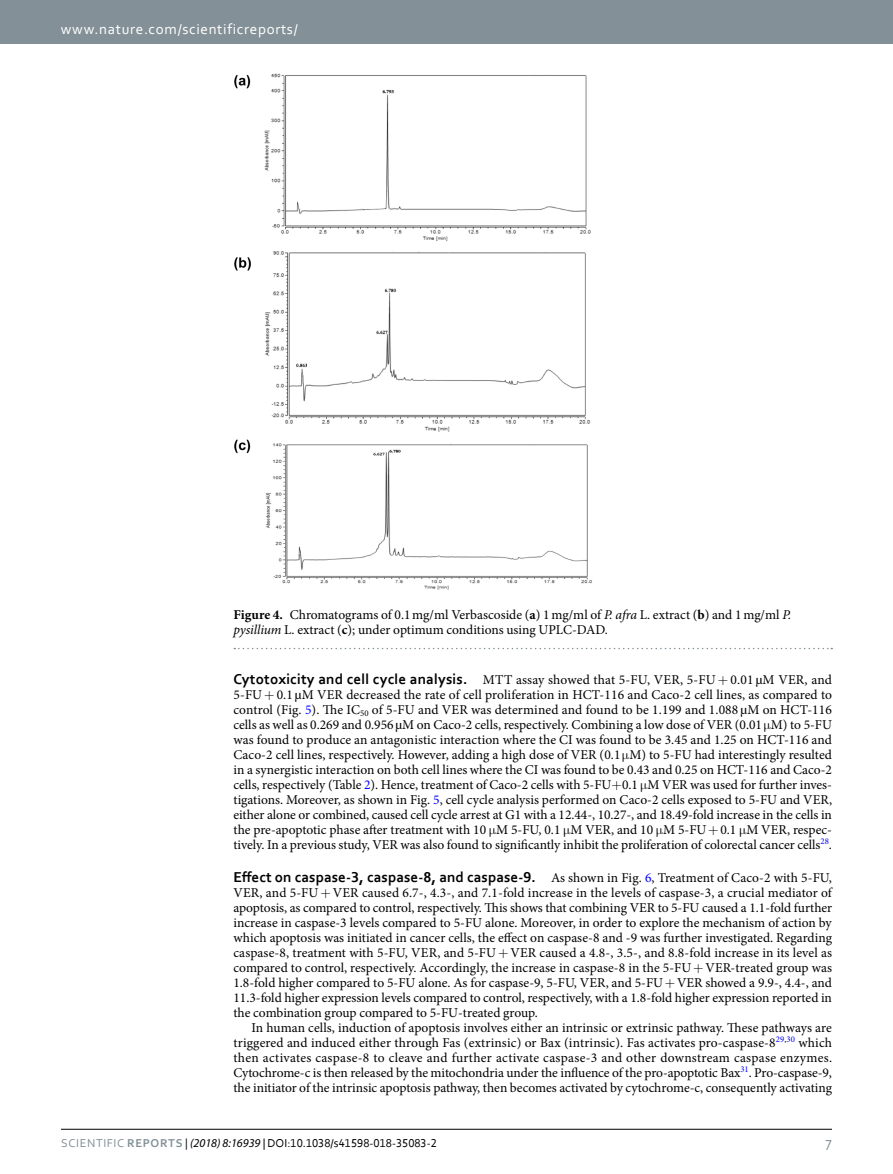
<style>
.page{position:relative;width:893px;height:1174px;background:#fff}
.page>*{position:absolute;margin:0;border:0;box-sizing:border-box;transform-origin:0 0}
.t1{font:700 15px "Corbel";letter-spacing:.005em;color:#000}
.t2{font:15px "Corbel 2";letter-spacing:.045em;color:#fff}
.t3{font:15px "Corbel 2";color:#839097}
.t4{font:13.5px/15px "Minion Pro";color:#000;text-align:justify}
.t5{font:12px "Corbel";color:#000}
.s1{font-weight:700}
.s2{font-style:italic}
.s3{font-family:"Corbel";font-weight:700;font-size:15px}
.s4{font-family:"STIX General"}
.s5{color:#00f}
.s6{font-family:"Minion Pro";font-weight:400;font-size:13.5px}
.s7{font-family:"Minion Pro";font-weight:400;font-size:13.5px;color:#00f}
.s8{font-family:"Corbel 2";color:#839097}
.s9{font-family:"Corbel Bold 2";color:#839097}
.s10{font-family:"Corbel 2"}
.s11{font-family:"Myriad Pro";font-style:italic}
</style>
<div class="page">
<div style="left:0;top:0;width:893px;height:43px;background:#839097"></div>
<hr style="left:61px;top:1129px;width:771px;height:1px;background:#000">
<img style="left:234px;top:73px;width:358px;height:517px">
<svg style="left:234px;top:648px;width:598px;height:1px"></svg>
<p class="t2" style="left:61px;top:19px;width:238px">www.nature.com/scientificreports/</p>
<p class="t4" style="left:233px;top:607px;width:559px"><span class="s1">Figure 4.</span> Chromatograms of 0.1mg/ml Verbascoside (<span class="s1">a</span>) 1mg/ml of <span class="s2">P. afra</span> L. extract (<span class="s1">b</span>) and 1mg/ml <span class="s2">P. pysillium</span> L. extract (<span class="s1">c</span>); under optimum conditions using UPLC-DAD.</p>
<p class="t4" style="left:233px;top:672px;width:600px"><span class="s3">Cytotoxicity and cell cycle analysis.</span> MTT assay showed that 5-FU, VER, 5-FU 0.01 <span class="s4">µ</span>M VER, and 5-FU 0.1 <span class="s4">µ</span>M VER decreased the rate of cell proliferation in HCT-116 and Caco-2 cell lines, as compared to control (Fig. <span class="s5">5</span>). The IC<sub>50</sub> of 5-FU and VER was determined and found to be 1.199 and 1.088 <span class="s4">µ</span>M on HCT-116 cells as well as 0.269 and 0.956 <span class="s4">µ</span>M on Caco-2 cells, respectively. Combining a low dose of VER (0.01 M) to 5-FU was found to produce an antagonistic interaction where the CI was found to be 3.45 and 1.25 on HCT-116 and Caco-2 cell lines, respectively. However, adding a high dose of VER (0.1 M) to 5-FU had interestingly resulted in a synergistic interaction on both cell lines where the CI was found to be 0.43 and 0.25 on HCT-116 and Caco-2 cells, respectively (Table <span class="s5">2</span>). Hence, treatment of Caco-2 cells with 5-FU 0.1 M VER was used for further inves&shy;tigations. Moreover, as shown in Fig. <span class="s5">5</span>, cell cycle analysis performed on Caco-2 cells exposed to 5-FU and VER, either alone or combined, caused cell cycle arrest at G1 with a 12.44-, 10.27-, and 18.49-fold increase in the cells in the pre-apoptotic phase after treatment with 10 M 5-FU, 0.1 M VER, and 10 M 5-FU 0.1 M VER, respec&shy;tively. In a previous study, VER was also found to significantly inhibit the proliferation of colorectal cancer cells<sup>28</sup>.</p>
<p class="t1" style="left:233px;top:867px;width:600px">Effect on caspase-3, caspase-8, and caspase-9. <span class="s6">As shown in Fig.</span> <span class="s7">6</span><span class="s6">, Treatment of Caco-2 with 5-FU,</span></p>
<p class="t4" style="left:233px;top:885px;width:600px">VER, and 5-FU VER caused 6.7-, 4.3-, and 7.1-fold increase in the levels of caspase-3, a crucial mediator of apoptosis, as compared to control, respectively. This shows that combining VER to 5-FU caused a 1.1-fold further increase in caspase-3 levels compared to 5-FU alone. Moreover, in order to explore the mechanism of action by which apoptosis was initiated in cancer cells, the effect on caspase-8 and -9 was further investigated. Regarding caspase-8, treatment with 5-FU, VER, and 5-FU VER caused a 4.8-, 3.5-, and 8.8-fold increase in its level as compared to control, respectively. Accordingly, the increase in caspase-8 in the 5-FU VER-treated group was 1.8-fold higher compared to 5-FU alone. As for caspase-9, 5-FU, VER, and 5-FU VER showed a 9.9-, 4.4-, and 11.3-fold higher expression levels compared to control, respectively, with a 1.8-fold higher expression reported in the combination group compared to 5-FU-treated group.</p>
<p class="t4" style="left:233px;top:1019px;width:600px;text-indent:18px">In human cells, induction of apoptosis involves either an intrinsic or extrinsic pathway. These pathways are triggered and induced either through Fas (extrinsic) or Bax (intrinsic). Fas activates pro‐caspase‐8<sup>29</sup><sup>,</sup><sup>30</sup> which then activates caspase‐8 to cleave and further activate caspase-3 and other downstream caspase enzymes.<br>Cytochrome-c is then released by the mitochondria under the influence of the pro-apoptotic Bax<sup>31</sup>. Pro‐caspase‐9, the initiator of the intrinsic apoptosis pathway, then becomes activated by cytochrome-c, consequently activating</p>
<p class="t5" style="left:61px;top:1135px;width:377px"><span class="s8">SCiEnTiFiC</span> <span class="s9">REPORTS</span> <span class="s10">|</span> <span class="s11">(2018) 8:16939</span> | DOI:10.1038/s41598-018-35083-2</p>
<p class="t3" style="left:826px;top:1132px;width:8px">7</p>
</div>
